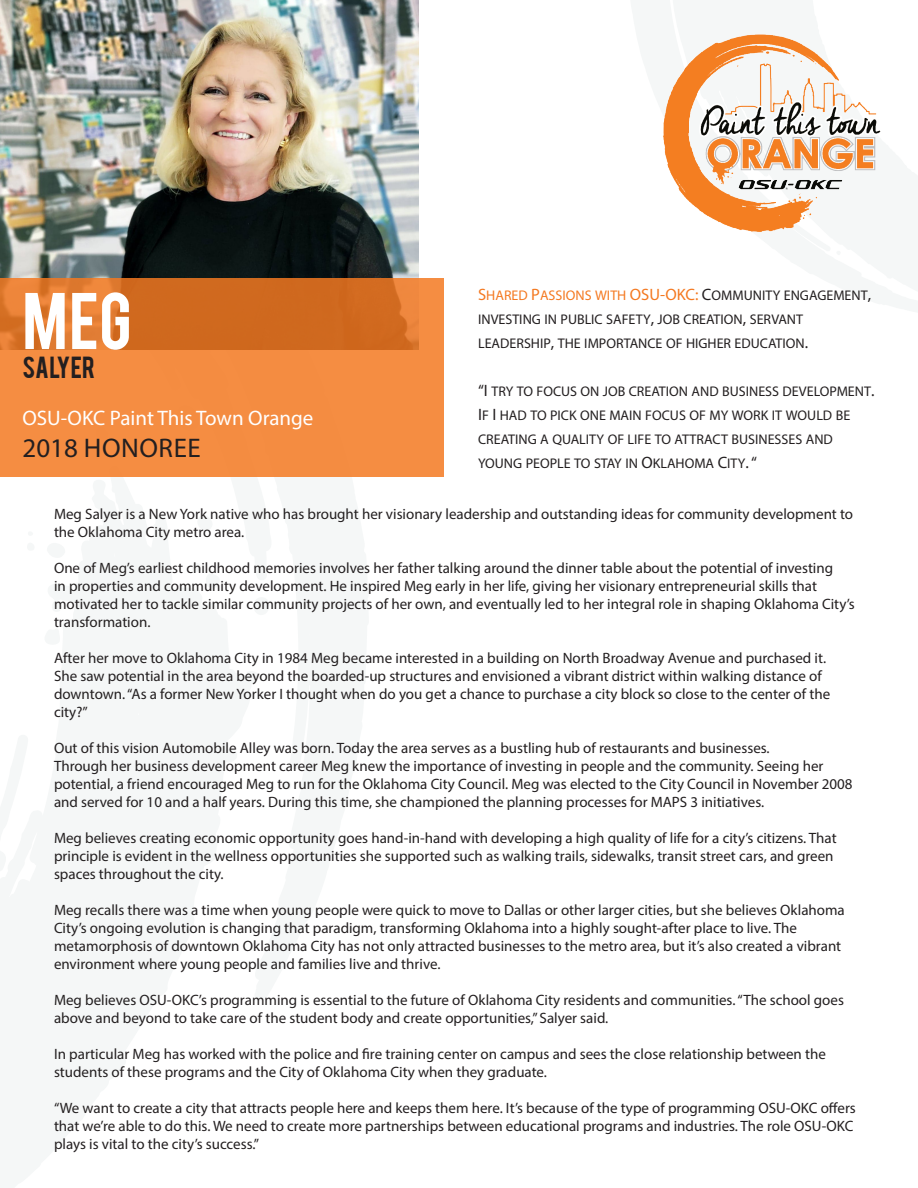
<style>
.page{position:relative;width:918px;height:1188px;background:#fff}
.page>*{position:absolute;margin:0;border:0;box-sizing:border-box;transform-origin:0 0}
.t1{font:63px "Bebas";color:#fff}
.t2{font:27px "Myriad Pro";letter-spacing:.02em;color:#231f20}
.t3{font:24px "Bebas";color:#231f20}
.t4{font:21px "Myriad Pro";color:#fff}
.t5{font:15px/18px "Myriad Pro";color:#231f20}
.t6{font:14.1px/24px "Myriad Pro Regular SC850";color:#231f20}
.s1{font-size:16.5px;color:#f47921}
.s2{color:#f47921}
.s3{font-size:16.5px}
</style>
<div class="page">
<img style="left:0;top:0;width:418px;height:279px">
<svg style="left:0;top:279px;width:444px;height:198px;background:#ea8238"></svg>
<img style="left:663px;top:34px;width:218px;height:198px">
<h1 class="t1" style="left:22px;top:275px;width:111px">Meg</h1>
<h3 class="t3" style="left:22px;top:350px;width:74px">SALYER</h3>
<h3 class="t4" style="left:22px;top:405px;width:292px">OSU-OKC Paint This Town Orange</h3>
<h2 class="t2" style="left:22px;top:431px;width:180px">2018 HONOREE</h2>
<p class="t6" style="left:478px;top:283px;width:395px"><span class="s1">S</span><span class="s2">HARED</span> <span class="s1">P</span><span class="s2">ASSIONS WITH</span> <span class="s1">OSU-OKC:</span> <span class="s3">C</span>OMMUNITY ENGAGEMENT<span class="s3">,<br></span>INVESTING IN PU BLIC SAFETY<span class="s3">,</span> JOB CREATION<span class="s3">,</span> SERVANT<br>LEADERSHIP<span class="s3">,</span> THE IMPORTANCE OF HIGHER EDUCATION<span class="s3">.</span></p>
<p class="t6" style="left:478px;top:379px;width:84px"><span class="s3">“I</span> TRY TO FOCUS</p>
<p class="t6" style="left:478px;top:379px;width:398px;text-indent:102px">ON JOB CREATION AND BUSINESS DEVELOPMENT<span class="s3">.<br>I</span> F <span class="s3">I</span> HAD TO PICK ONE MAIN FOCUS</p>
<p class="t6" style="left:478px;top:403px;width:374px;text-indent:211px">OF MY WORK IT WOULD BE<br>CREATING A QUALITY OF LIFE TO ATTRACT BUSINESSES AND<br>YOUNG PEOPLE TO STAY IN <span class="s3">O</span>KLAHOMA <span class="s3">C</span>ITY<span class="s3">. “</span></p>
<p class="t5" style="left:54px;top:505px;width:801px">Meg Salyer is a New York native who has brought her visionary leadership and outstanding ideas for community development to the Oklahoma City metro area.</p>
<p class="t5" style="left:54px;top:559px;width:802px">One of Meg’s earliest childhood memories involves her father talking around the dinner table about the potential of investing<br>in properties and community development. He inspired Meg early in her life, giving her visionary entrepreneurial skills that motivated her to tackle similar community projects of her own, and eventually led to her integral role in shaping Oklahoma City’s transformation.</p>
<p class="t5" style="left:54px;top:649px;width:778px">After her move to Oklahoma City in 1984 Meg became interested in a building on North Broadway Avenue and purchased it.<br>She saw potential in the area beyond the boarded-up structures and envisioned a vibrant district within walking distance of downtown. “As a former New Yorker I thought when do you get a chance to purchase a city block so close to the center of the city?”</p>
<p class="t5" style="left:54px;top:739px;width:800px">Out of this vision Automobile Alley was born. Today the area serves as a bustling hub of restaurants and businesses.<br>Through her business development career Meg knew the importance of investing in people and the community. Seeing her potential, a friend encouraged Meg to run for the Oklahoma City Council. Meg was elected to the City Council in November 2008 and served for 10 and a half years. During this time, she championed the planning processes for MAPS 3 initiatives.</p>
<p class="t5" style="left:54px;top:829px;width:784px">Meg believes creating economic opportunity goes hand-in-hand with developing a high quality of life for a city’s citizens. That principle is evident in the wellness opportunities she supported such as walking trails, sidewalks, transit street cars, and green spaces throughout the city.</p>
<p class="t5" style="left:54px;top:901px;width:792px">Meg recalls there was a time when young people were quick to move to Dallas or other larger cities, but she believes Oklahoma City’s ongoing evolution is changing that paradigm, transforming Oklahoma into a highly sought-after place to live. The metamorphosis of downtown Oklahoma City has not only attracted businesses to the metro area, but it’s also created a vibrant environment where young people and families live and thrive.</p>
<p class="t5" style="left:54px;top:991px;width:791px">Meg believes OSU-OKC’s programming is essential to the future of Oklahoma City residents and communities. “The school goes above and beyond to take care of the student body and create opportunities,” Salyer said.</p>
<p class="t5" style="left:54px;top:1045px;width:773px">In particular Meg has worked with the police and fire training center on campus and sees the close relationship between the students of these programs and the City of Oklahoma City when they graduate.</p>
<p class="t5" style="left:54px;top:1099px;width:803px">“We want to create a city that attracts people here and keeps them here. It’s because of the type of programming OSU-OKC offers that we’re able to do this. We need to create more partnerships between educational programs and industries. The role OSU-OKC plays is vital to the city’s success.”</p>
</div>
